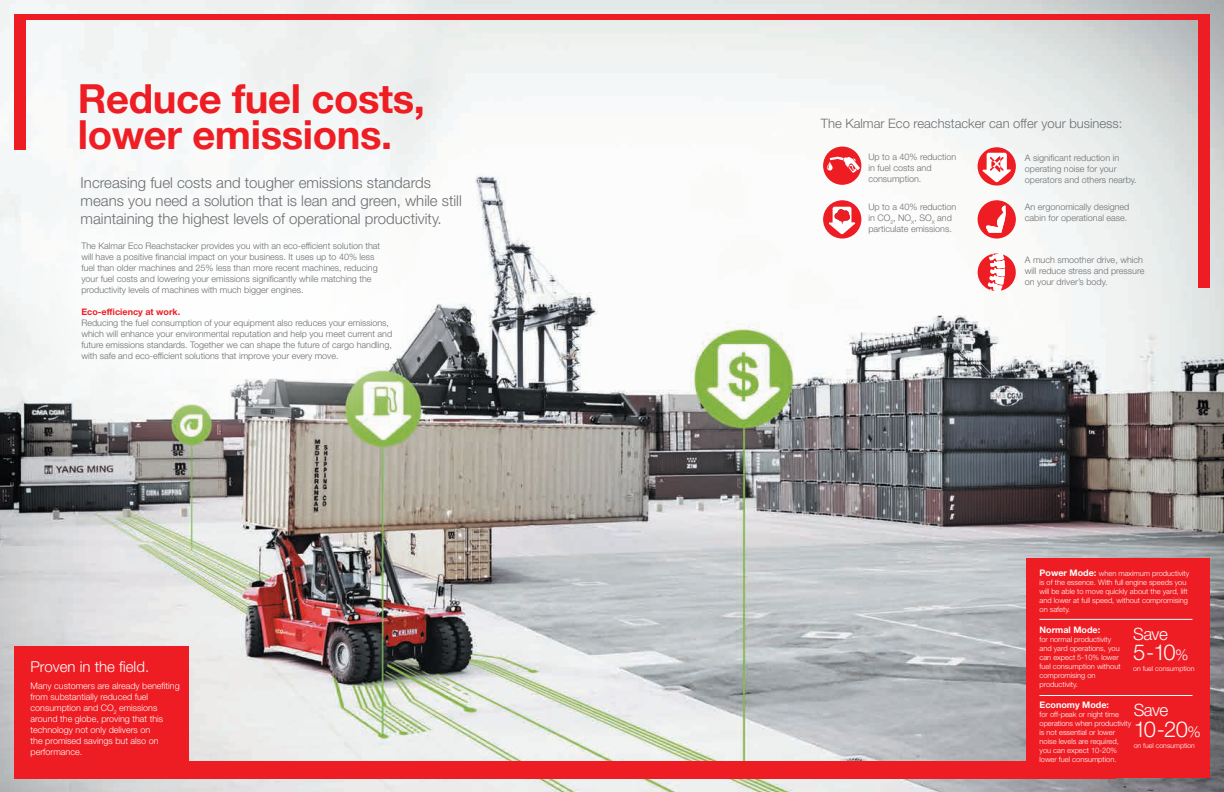
<style>
.page{position:relative;width:1224px;height:792px;background:#fff}
.page>*{position:absolute;margin:0;border:0;box-sizing:border-box;transform-origin:0 0}
.t1{font:700 40px/36px "Helvetica Neue";letter-spacing:-.01em;color:#ee1d23}
.t2{font:300 22px "Helvetica Neue LT Std";color:#fff}
.t3{font:300 17px "Helvetica Neue LT Std";letter-spacing:-.03em;color:#fff}
.t4{font:300 15px/18px "Helvetica Neue LT Std";color:#6c6d70}
.t5{font:300 15px "Helvetica Neue LT Std";color:#fff}
.t6{font:300 13px "Helvetica Neue LT Std";color:#6c6d70}
.t7{font:300 9px/11px "Helvetica Neue LT Std";color:#6c6d70}
.t8{font:300 9px/11px "Helvetica Neue LT Std";color:#fff}
.t9{font:700 9px "Helvetica Neue LT Std";color:#fff}
.t10{font:700 9px "Helvetica Neue LT Std";color:#ee1d23}
.t11{font:300 7.5px/9px "Helvetica Neue LT Std";color:#fff}
.t12{font:300 7px "Helvetica Neue LT Std";color:#fff}
.s1{font-weight:700;font-size:9px}
.s2{font-size:15px}
</style>
<div class="page">
<img style="left:0;top:0;width:1224px;height:792px">
<svg style="left:0;top:134px;width:497px;height:335px"></svg>
<div style="left:823px;top:147px;width:38px;height:38px;background:#ee1d23;border-radius:50%"></div>
<svg style="left:827px;top:157px;width:33px;height:16px"></svg>
<svg style="left:978px;top:147px;width:38px;height:39px"></svg>
<svg style="left:982px;top:153px;width:29px;height:29px"></svg>
<div style="left:823px;top:200px;width:38px;height:39px;background:#ee1d23;border-radius:50%"></div>
<svg style="left:829px;top:207px;width:26px;height:27px"></svg>
<div style="left:978px;top:200px;width:38px;height:39px;background:#ee1d23;border-radius:50%"></div>
<svg style="left:986px;top:205px;width:20px;height:28px"></svg>
<svg style="left:978px;top:253px;width:39px;height:38px"></svg>
<div style="left:14px;top:646px;width:175px;height:131px;background:#ee1d23"></div>
<div style="left:1026px;top:558px;width:184px;height:220px;background:#ee1d23"></div>
<div style="left:14px;top:14px;width:12px;height:135px;background:#ee1d23"></div>
<div style="left:1198px;top:14px;width:12px;height:274px;background:#ee1d23"></div>
<div style="left:14px;top:14px;width:1191px;height:6px;background:#ee1d23"></div>
<div style="left:14px;top:761px;width:1102px;height:17px;background:#ee1d23"></div>
<hr style="left:1039px;top:619px;width:153px;height:1px;background:#fff">
<hr style="left:1039px;top:695px;width:153px;height:1px;background:#fff">
<h1 class="t1" style="left:78px;top:82px;width:349px">Reduce fuel costs, lower emissions.</h1>
<h3 class="t4" style="left:81px;top:173px;width:383px">Increasing fuel costs and tougher emissions standards means you need a solution that is lean and green, while still maintaining the highest levels of operational productivity.</h3>
<p class="t7" style="left:81px;top:240px;width:300px">The Kalmar Eco Reachstacker provides you with an eco-efficient solution that will have a positive financial impact on your business. It uses up to 40% less fuel than older machines and 25% less than more recent machines, reducing your fuel costs and lowering your emissions significantly while matching the productivity levels of machines with much bigger engines.</p>
<p class="t10" style="left:81px;top:306px;width:100px">Eco-efficiency at work.</p>
<p class="t7" style="left:81px;top:317px;width:312px">Reducing the fuel consumption of your equipment also reduces your emissions, which will enhance your environmental reputation and help you meet current and future emissions standards. Together we can shape the future of cargo handling, with safe and eco-efficient solutions that improve your every move.</p>
<h3 class="t5" style="left:31px;top:658px;width:120px">Proven in the field.</h3>
<p class="t8" style="left:31px;top:680px;width:151px">Many customers are already benefiting from substantially reduced fuel consumption and CO<sub>2</sub> emissions around the globe, proving that this technology not only delivers on<br>the promised savings but also on performance.</p>
<h3 class="t6" style="left:821px;top:116px;width:303px">The Kalmar Eco reachstacker can offer your business:</h3>
<p class="t7" style="left:868px;top:151px;width:89px">Up to a 40% reduction in fuel costs and consumption.</p>
<p class="t7" style="left:868px;top:201px;width:89px">Up to a 40% reduction in CO<sub>2</sub>, NO<sub>X</sub>, SO<sub>X</sub> and particulate emissions.</p>
<p class="t7" style="left:1025px;top:152px;width:113px">A significant reduction in operating noise for your operators and others nearby.</p>
<p class="t7" style="left:1025px;top:201px;width:106px">An ergonomically designed cabin for operational ease.</p>
<p class="t7" style="left:1025px;top:254px;width:121px">A much smoother drive, which will reduce stress and pressure on your driver’s body.</p>
<p class="t11" style="left:1040px;top:569px;width:151px"><span class="s1">Power Mode:</span> when maximum productivity is of the essence. With full engine speeds you will be able to move quickly about the yard, lift and lower at full speed, without compromising on safety.</p>
<p class="t9" style="left:1040px;top:625px;width:62px">Normal Mode:</p>
<p class="t11" style="left:1040px;top:635px;width:83px">for normal productivity and yard operations, you can expect 5-10% lower fuel consumption without compromising on productivity.</p>
<p class="t9" style="left:1040px;top:699px;width:71px">Economy Mode:</p>
<p class="t11" style="left:1040px;top:710px;width:93px">for off-peak or night time operations when productivity is not essential or lower noise levels are required, you can expect 10-20% lower fuel consumption.</p>
<h3 class="t3" style="left:1133px;top:623px;width:36px">Save</h3>
<h2 class="t2" style="left:1133px;top:639px;width:57px">5 -10<span class="s2">%</span></h2>
<p class="t12" style="left:1133px;top:664px;width:63px">on fuel consumption</p>
<h3 class="t3" style="left:1134px;top:700px;width:36px">Save</h3>
<h2 class="t2" style="left:1134px;top:715px;width:69px">10 -20<span class="s2">%</span></h2>
<p class="t12" style="left:1134px;top:741px;width:63px">on fuel consumption</p>
</div>
